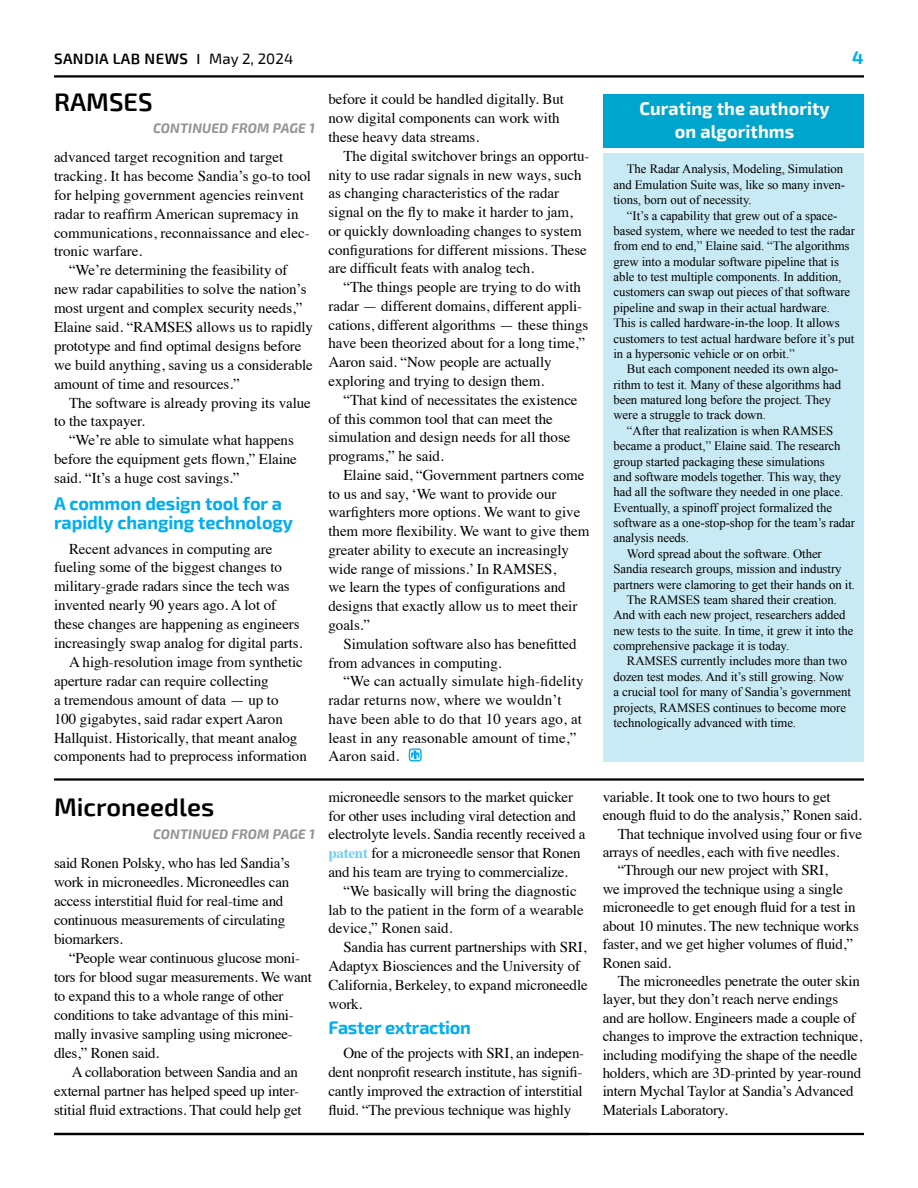
<style>
.page{position:relative;width:918px;height:1188px;background:#fff}
.page>*{position:absolute;margin:0;border:0;box-sizing:border-box;transform-origin:0 0}
.t1{font:600 25.5px "Exo 2";color:#000}
.Body_Head_1{font:700 18px/19.6px "Exo 2";letter-spacing:-.005em;color:#00aeef}
.Sidebar-Head{font:700 18px/22.5px "Exo 2";letter-spacing:.005em;color:#fff;text-align:center}
.Body{font:15px/18.8px "Times";letter-spacing:-.005em;color:#000}
.t2{font:600 15px "Exo 2";letter-spacing:.03em;color:#000}
.t3{font:italic 700 13.5px "Exo 2";letter-spacing:.01em;color:#939598}
.Sidebar-_Body{font:12.75px/15.3px "Times New Roman";letter-spacing:-.005em;color:#000}
.s1{font-family:"Times";font-weight:700}
.s2{font-weight:400}
.s3{font-weight:700;color:#6dcff6}
</style>
<div class="page">
<hr style="left:54px;top:1133px;width:810px;height:2px;background:#000">
<hr style="left:54px;top:75px;width:810px;height:3px;background:#000">
<div style="left:603px;top:153px;width:261px;height:608px;background:#c8eaf4"></div>
<div style="left:603px;top:94px;width:261px;height:54px;background:#00a5ce"></div>
<svg style="left:409px;top:748px;width:13px;height:13px"></svg>
<hr style="left:54px;top:778px;width:810px;height:3px;background:#000">
<p class="t2" style="left:54px;top:50px;width:241px">SANDIA LAB NEWS <span class="s1">|</span> <span class="s2">May 2, 2024</span></p>
<p class="Body_Head_1" style="left:852px;top:47px;width:13px">4</p>
<p class="Sidebar-Head" style="left:639px;top:97px;width:192px">Curating the authority on algorithms</p>
<p class="Sidebar-_Body" style="left:613px;top:161px;width:233px;text-indent:14px">The Radar Analysis, Modeling, Simulation and Emulation Suite was, like so many inven&shy;tions, born out of necessity.</p>
<p class="Sidebar-_Body" style="left:613px;top:207px;width:243px;text-indent:14px">“It’s a capability that grew out of a space&shy;based system, where we needed to test the radar from end to end,” Elaine said. “The algorithms grew into a modular software pipeline that is able to test multiple components. In addition, customers can swap out pieces of that software pipeline and swap in their actual hardware.<br>This is called hardware-in-the loop. It allows customers to test actual hardware before it’s put in a hypersonic vehicle or on orbit.”</p>
<p class="Sidebar-_Body" style="left:613px;top:361px;width:229px;text-indent:14px">But each component needed its own algo&shy;rithm to test it. Many of these algorithms had been matured long before the project. They were a struggle to track down.</p>
<p class="Sidebar-_Body" style="left:613px;top:423px;width:243px;text-indent:14px">“After that realization is when RAMSES became a product,” Elaine said. The research group started packaging these simulations<br>and software models together. This way, they had all the software they needed in one place.<br>Eventually, a spinoff project formalized the software as a one-stop-shop for the team’s radar analysis needs.</p>
<p class="Sidebar-_Body" style="left:613px;top:546px;width:243px;text-indent:14px">Word spread about the software. Other<br>Sandia research groups, mission and industry partners were clamoring to get their hands on it.</p>
<p class="Sidebar-_Body" style="left:613px;top:592px;width:242px;text-indent:14px">The RAMSES team shared their creation.<br>And with each new project, researchers added new tests to the suite. In time, it grew it into the comprehensive package it is today.</p>
<p class="Sidebar-_Body" style="left:613px;top:653px;width:239px;text-indent:14px">RAMSES currently includes more than two dozen test modes. And it’s still growing. Now a crucial tool for many of Sandia’s government projects, RAMSES continues to become more technologically advanced with time.</p>
<p class="t1" style="left:54px;top:87px;width:100px">RAMSES</p>
<p class="Body" style="left:328px;top:89px;width:237px">before it could be handled digitally. But now digital components can work with these heavy data streams.</p>
<p class="Body" style="left:328px;top:145px;width:262px;text-indent:15px">The digital switchover brings an opportu&shy;nity to use radar signals in new ways, such as changing characteristics of the radar signal on the fly to make it harder to jam,<br>or quickly downloading changes to system configurations for different missions. These are difficult feats with analog tech.</p>
<p class="Body" style="left:328px;top:276px;width:261px;text-indent:15px">“The things people are trying to do with radar — different domains, different appli&shy;cations, different algorithms — these things have been theorized about for a long time,” Aaron said. “Now people are actually exploring and trying to design them.</p>
<p class="Body" style="left:328px;top:389px;width:251px;text-indent:15px">“That kind of necessitates the existence of this common tool that can meet the simulation and design needs for all those programs,” he said.</p>
<p class="Body" style="left:328px;top:464px;width:263px;text-indent:15px">Elaine said, “Government partners come to us and say, ‘We want to provide our warfighters more options. We want to give them more flexibility. We want to give them greater ability to execute an increasingly wide range of missions.’ In RAMSES,<br>we learn the types of configurations and designs that exactly allow us to meet their goals.”</p>
<p class="Body" style="left:328px;top:633px;width:250px;text-indent:15px">Simulation software also has benefitted from advances in computing.</p>
<p class="Body" style="left:328px;top:671px;width:257px;text-indent:15px">“We can actually simulate high-fidelity radar returns now, where we wouldn’t have been able to do that 10 years ago, at least in any reasonable amount of time,” Aaron said.</p>
<p class="t3" style="left:153px;top:120px;width:163px">CONTINUED FROM PAGE 1</p>
<p class="Body" style="left:54px;top:146px;width:259px">advanced target recognition and target tracking. It has become Sandia’s go-to tool for helping government agencies reinvent radar to reaffirm American supremacy in communications, reconnaissance and elec&shy;tronic warfare.</p>
<p class="Body" style="left:54px;top:260px;width:261px;text-indent:15px">“We’re determining the feasibility of new radar capabilities to solve the nation’s most urgent and complex security needs,” Elaine said. “RAMSES allows us to rapidly prototype and find optimal designs before we build anything, saving us a considerable amount of time and resources.”</p>
<p class="Body" style="left:54px;top:392px;width:258px;text-indent:15px">The software is already proving its value to the taxpayer.</p>
<p class="Body" style="left:54px;top:430px;width:244px;text-indent:15px">“We’re able to simulate what happens before the equipment gets flown,” Elaine said. “It’s a huge cost savings.”</p>
<p class="Body_Head_1" style="left:54px;top:492px;width:241px">A common design tool for a rapidly changing technology</p>
<p class="Body" style="left:54px;top:538px;width:250px;text-indent:15px">Recent advances in computing are fueling some of the biggest changes to military-grade radars since the tech was invented nearly 90 years ago. A lot of these changes are happening as engineers increasingly swap analog for digital parts.</p>
<p class="Body" style="left:54px;top:651px;width:254px;text-indent:15px">A high-resolution image from synthetic aperture radar can require collecting<br>a tremendous amount of data — up to<br>100 gigabytes, said radar expert Aaron Hallquist. Historically, that meant analog components had to preprocess information</p>
<p class="t1" style="left:54px;top:792px;width:162px">Microneedles</p>
<p class="t3" style="left:153px;top:826px;width:163px">CONTINUED FROM PAGE 1</p>
<p class="Body" style="left:54px;top:852px;width:237px">said Ronen Polsky, who has led Sandia’s work in microneedles. Microneedles can access interstitial fluid for real-time and continuous measurements of circulating biomarkers.</p>
<p class="Body" style="left:54px;top:947px;width:260px;text-indent:15px">“People wear continuous glucose moni&shy;tors for blood sugar measurements. We want to expand this to a whole range of other conditions to take advantage of this mini&shy;mally invasive sampling using micronee&shy;dles,” Ronen said.</p>
<p class="Body" style="left:54px;top:1061px;width:249px;text-indent:18px">A collaboration between Sandia and an external partner has helped speed up inter&shy;stitial fluid extractions. That could help get</p>
<p class="Body" style="left:328px;top:786px;width:259px">microneedle sensors to the market quicker for other uses including viral detection and electrolyte levels. Sandia recently received a <span class="s3">patent</span> for a microneedle sensor that Ronen and his team are trying to commercialize.</p>
<p class="Body" style="left:328px;top:880px;width:257px;text-indent:15px">“We basically will bring the diagnostic lab to the patient in the form of a wearable device,” Ronen said.</p>
<p class="Body" style="left:328px;top:937px;width:261px;text-indent:15px">Sandia has current partnerships with SRI, Adaptyx Biosciences and the University of California, Berkeley, to expand microneedle work.</p>
<p class="Body_Head_1" style="left:328px;top:1017px;width:144px">Faster extraction</p>
<p class="Body" style="left:328px;top:1043px;width:257px;text-align:justify;text-indent:15px">One of the projects with SRI, an indepen&shy;dent nonprofit research institute, has signifi&shy;cantly improved the extraction of interstitial fluid. “The previous technique was highly</p>
<p class="Body" style="left:603px;top:786px;width:261px">variable. It took one to two hours to get enough fluid to do the analysis,” Ronen said.</p>
<p class="Body" style="left:603px;top:823px;width:261px;text-indent:15px">That technique involved using four or five arrays of needles, each with five needles.</p>
<p class="Body" style="left:603px;top:860px;width:258px;text-indent:15px">“Through our new project with SRI,<br>we improved the technique using a single microneedle to get enough fluid for a test in about 10 minutes. The new technique works faster, and we get higher volumes of fluid,” Ronen said.</p>
<p class="Body" style="left:603px;top:970px;width:261px;text-indent:15px">The microneedles penetrate the outer skin layer, but they don’t reach nerve endings and are hollow. Engineers made a couple of changes to improve the extraction technique, including modifying the shape of the needle holders, which are 3D-printed by year-round intern Mychal Taylor at Sandia’s Advanced Materials Laboratory.</p>
</div>
